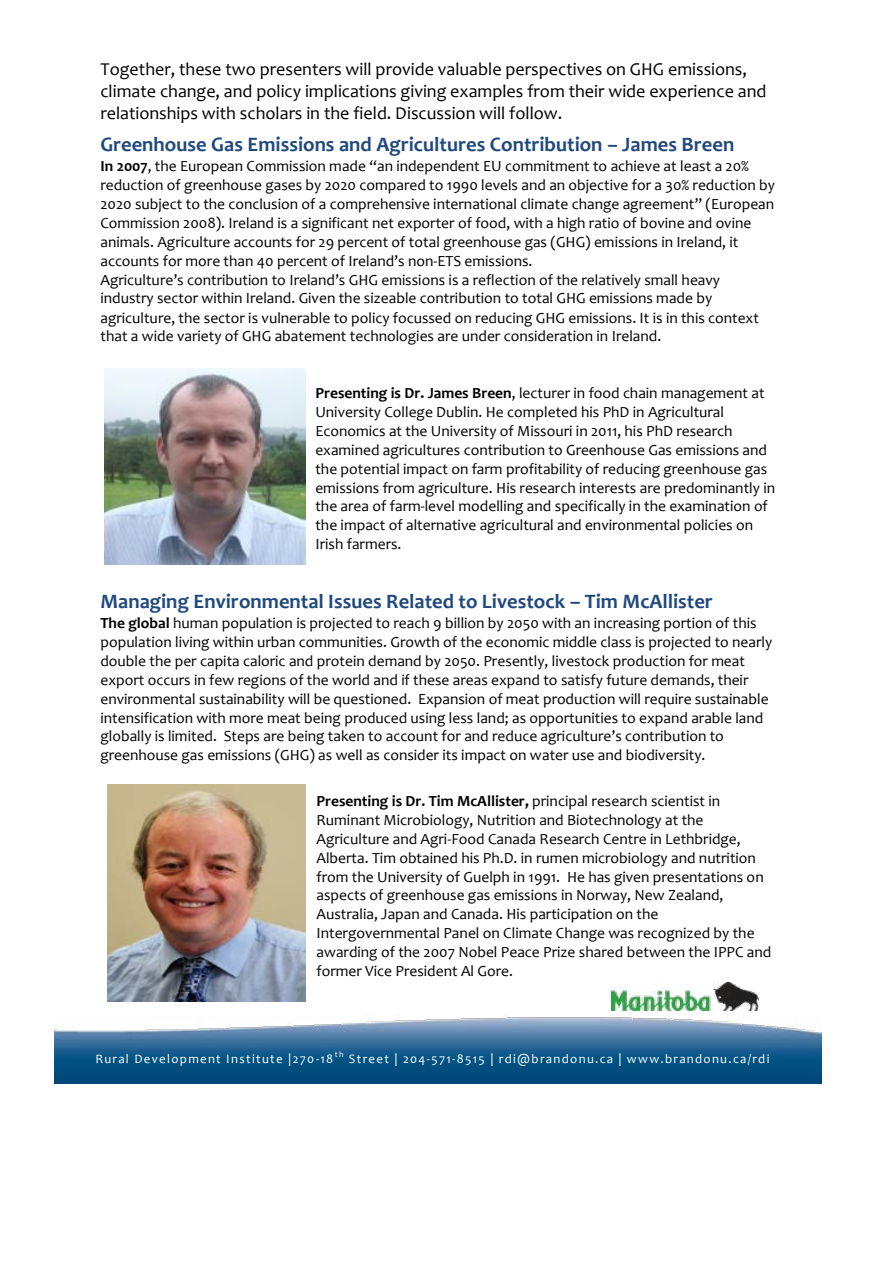
<style>
.page{position:relative;width:893px;height:1263px;background:#fff}
.page>*{position:absolute;margin:0;border:0;box-sizing:border-box;transform-origin:0 0}
.t1{font:700 20.55px "Candara";color:#1f497d}
.t2{font:18.15px/22px "Candara";color:#000}
.t3{font:15.45px/18.9px "Candara";color:#000}
.t4{font:12.9px "Candara";letter-spacing:.1em;color:#fff}
.t5{font:8.4px "Candara";color:#fff}
.s1{font-weight:700}
</style>
<div class="page">
<img style="left:54px;top:1015px;width:767px;height:68px">
<img style="left:105px;top:369px;width:201px;height:196px">
<img style="left:107px;top:785px;width:199px;height:217px">
<img style="left:612px;top:983px;width:146px;height:28px">
<p class="t2" style="left:100px;top:58px;width:667px">Together, these two presenters will provide valuable perspectives on GHG emissions, climate change, and policy implications giving examples from their wide experience and relationships with scholars in the field. Discussion will follow.</p>
<h1 class="t1" style="left:100px;top:131px;width:635px">Greenhouse Gas Emissions and Agricultures Contribution – James Breen</h1>
<p class="t3" style="left:100px;top:157px;width:676px"><span class="s1">In 2007</span>, the European Commission made “an independent EU commitment to achieve at least a 20% reduction of greenhouse gases by 2020 compared to 1990 levels and an objective for a 30% reduction by 2020 subject to the conclusion of a comprehensive international climate change agreement” (European Commission 2008). Ireland is a significant net exporter of food, with a high ratio of bovine and ovine animals. Agriculture accounts for 29 percent of total greenhouse gas (GHG) emissions in Ireland, it accounts for more than 40 percent of Ireland’s non-ETS emissions.<br>Agriculture’s contribution to Ireland’s GHG emissions is a reflection of the relatively small heavy industry sector within Ireland. Given the sizeable contribution to total GHG emissions made by agriculture, the sector is vulnerable to policy focussed on reducing GHG emissions. It is in this context that a wide variety of GHG abatement technologies are under consideration in Ireland.</p>
<p class="t3" style="left:315px;top:383px;width:461px"><span class="s1">Presenting is Dr. James Breen</span>, lecturer in food chain management at University College Dublin. He completed his PhD in Agricultural Economics at the University of Missouri in 2011, his PhD research examined agricultures contribution to Greenhouse Gas emissions and the potential impact on farm profitability of reducing greenhouse gas emissions from agriculture. His research interests are predominantly in the area of farm-level modelling and specifically in the examination of the impact of alternative agricultural and environmental policies on Irish farmers.</p>
<h1 class="t1" style="left:100px;top:588px;width:614px">Managing Environmental Issues Related to Livestock – Tim McAllister</h1>
<p class="t3" style="left:100px;top:613px;width:673px"><span class="s1">The global</span> human population is projected to reach 9 billion by 2050 with an increasing portion of this population living within urban communities. Growth of the economic middle class is projected to nearly double the per capita caloric and protein demand by 2050. Presently, livestock production for meat export occurs in few regions of the world and if these areas expand to satisfy future demands, their environmental sustainability will be questioned. Expansion of meat production will require sustainable intensification with more meat being produced using less land; as opportunities to expand arable land globally is limited. Steps are being taken to account for and reduce agriculture’s contribution to greenhouse gas emissions (GHG) as well as consider its impact on water use and biodiversity.</p>
<p class="t3" style="left:316px;top:791px;width:456px"><span class="s1">Presenting is Dr. Tim McAllister,</span> principal research scientist in Ruminant Microbiology, Nutrition and Biotechnology at the Agriculture and Agri-Food Canada Research Centre in Lethbridge, Alberta. Tim obtained his Ph.D. in rumen microbiology and nutrition from the University of Guelph in 1991. He has given presentations on aspects of greenhouse gas emissions in Norway, New Zealand, Australia, Japan and Canada. His participation on the Intergovernmental Panel on Climate Change was recognized by the awarding of the 2007 Nobel Peace Prize shared between the IPPC and former Vice President Al Gore.</p>
<p class="t4" style="left:95px;top:1051px;width:239px">Rural Development Institute |270-18</p>
<p class="t5" style="left:335px;top:1049px;width:10px">th</p>
<p class="t4" style="left:349px;top:1051px;width:422px">Street | 204-571-8515 | rdi@brandonu.ca | www.brandonu.ca/rdi</p>
</div>
